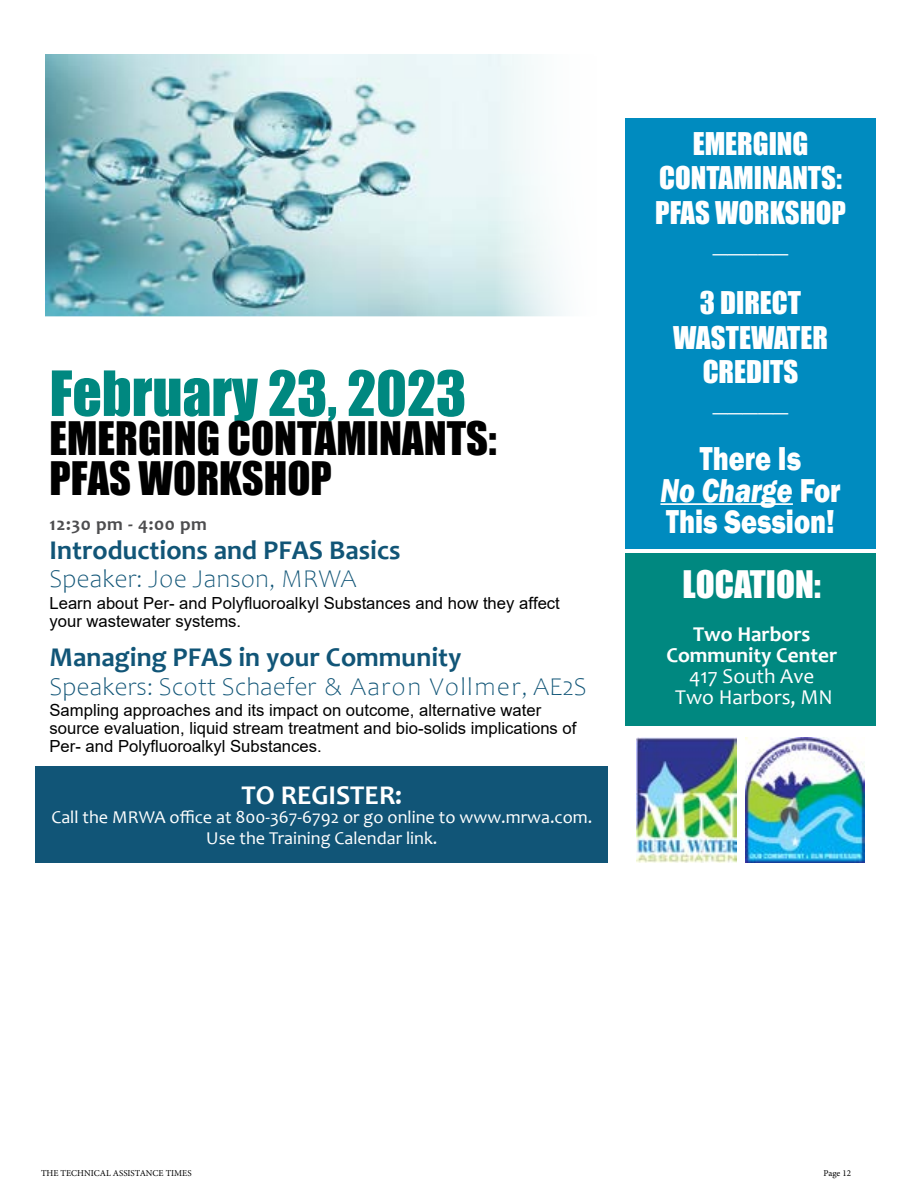
<style>
.page{position:relative;width:918px;height:1188px;background:#fff}
.page>*{position:absolute;margin:0;border:0;box-sizing:border-box;transform-origin:0 0}
.t1{font:57.6px "Impact";color:#008880}
.t2{font:42.45px/39.5px "Impact";color:#000}
.t3{font:34.8px "Impact";color:#fff}
.t4{font:800 34.05px/31.8px "Franklin Gothic";color:#fff;text-align:center;scale:.8 1}
.t5{font:28.8px/34.8px "Impact";color:#fff;text-align:center}
.t6{font:700 27.3px "Candara";color:#157}
.t7{font:700 27.3px "Candara";color:#fff}
.t8{font:27.3px "Impact";color:#fff}
.t9{font:300 25.8px "Candara";color:#157}
.t10{font:700 21.15px/21.1px "Candara";color:#fff;text-align:center}
.t11{font:21.15px/21.1px "Candara";color:#fff;text-align:center}
.t12{font:18.15px/21.1px "Candara";color:#fff;text-align:center}
.t13{font:700 18.15px "Candara";letter-spacing:.03em;color:#4d4d4f;scale:1.04 1}
.t14{font:16.65px/18.1px "Arial";color:#000}
.t15{font:9px "Minion Pro";color:#000}
.s1{font-style:italic}
</style>
<div class="page">
<div style="left:625px;top:119px;width:251px;height:430px;background:#008bbf"></div>
<div style="left:625px;top:553px;width:251px;height:173px;background:#008880"></div>
<img style="left:45px;top:54px;width:519px;height:263px">
<img style="left:636px;top:738px;width:101px;height:124px">
<img style="left:746px;top:738px;width:119px;height:124px">
<div style="left:36px;top:766px;width:572px;height:96px;background:#157"></div>
<hr style="left:660px;top:503px;width:133px;height:2px;background:#fff">
<h1 class="t1" style="left:50px;top:349px;width:418px">February 23, 2023</h1>
<h2 class="t2" style="left:50px;top:418px;width:449px">EMERGING CONTAMINANTS:<br>PFAS WORKSHOP</h2>
<p class="t13" style="left:50px;top:513px;width:153px">12:30 pm - 4:00 pm</p>
<h3 class="t6" style="left:50px;top:533px;width:353px">Introductions and PFAS Basics</h3>
<h3 class="t9" style="left:50px;top:565px;width:308px">Speaker: Joe Janson, MRWA</h3>
<p class="t14" style="left:50px;top:594px;width:512px">Learn about Per- and Polyfluoroalkyl Substances and how they affect your wastewater systems.</p>
<h3 class="t6" style="left:50px;top:640px;width:413px">Managing PFAS in your Community</h3>
<h3 class="t9" style="left:50px;top:672px;width:539px">Speakers: Scott Schaefer &amp; Aaron Vollmer, AE2S</h3>
<p class="t14" style="left:50px;top:701px;width:528px">Sampling approaches and its impact on outcome, alternative water source evaluation, liquid stream treatment and bio-solids implications of<br>Per- and Polyfluoroalkyl Substances.</p>
<h3 class="t7" style="left:242px;top:778px;width:162px">TO REGISTER:</h3>
<p class="t12" style="left:51px;top:807px;width:543px">Call the MRWA office at 800-367-6792 or go online to www.mrwa.com.<br>Use the Training Calendar link.</p>
<h3 class="t5" style="left:655px;top:125px;width:192px">EMERGING<br>CONTAMINANTS:<br>PFAS WORKSHOP</h3>
<h3 class="t8" style="left:713px;top:220px;width:77px">_____</h3>
<h3 class="t5" style="left:673px;top:284px;width:156px">3 DIRECT<br>WASTEWATER<br>CREDITS</h3>
<h3 class="t8" style="left:713px;top:379px;width:77px">_____</h3>
<h3 class="t4" style="left:660px;top:442px;width:227px">There Is<br><span class="s1">No Charge</span> For<br>This Session!</h3>
<h3 class="t3" style="left:683px;top:558px;width:140px">LOCATION:</h3>
<p class="t10" style="left:666px;top:623px;width:172px">Two Harbors<br>Community Center</p>
<p class="t11" style="left:675px;top:665px;width:159px">417 South Ave<br>Two Harbors, MN</p>
<p class="t15" style="left:41px;top:1167px;width:152px">THE TECHNICAL ASSISTANCE TIMES</p>
<p class="t15" style="left:824px;top:1167px;width:29px">Page 12</p>
</div>
